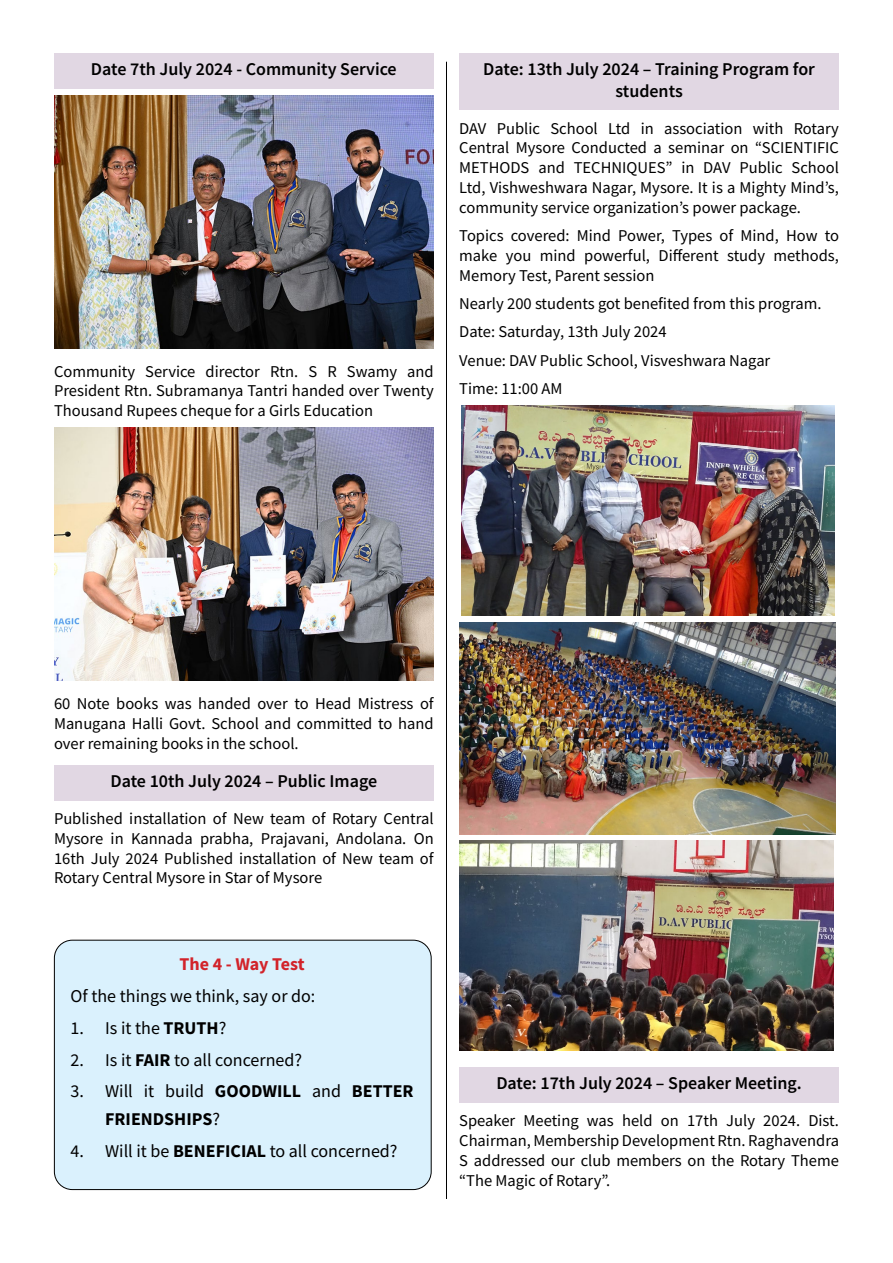
<style>
.page{position:relative;width:893px;height:1263px;background:#fff}
.page>*{position:absolute;margin:0;border:0;box-sizing:border-box;transform-origin:0 0}
.t1{font:600 18px/21.6px "Source Sans Pro";color:#000;text-align:center}
.t2{font:18px "Source Sans Pro";color:#000}
.t3{font:700 18px/27.6px "Source Sans Pro";color:#000}
.t4{font:700 18px "Source Sans Pro";color:#d2232a}
.t5{font:16.5px/19.8px "Source Sans Pro";color:#000;text-align:justify}
.s1{font-weight:700}
.s2{font-weight:400}
</style>
<div class="page">
<div style="left:54px;top:53px;width:380px;height:35px;background:#e1d7e3"></div>
<div style="left:54px;top:765px;width:380px;height:35px;background:#e1d7e3"></div>
<img style="left:54px;top:96px;width:380px;height:252px">
<img style="left:54px;top:428px;width:380px;height:253px">
<div style="left:459px;top:53px;width:380px;height:57px;background:#e1d7e3"></div>
<div style="left:459px;top:1067px;width:380px;height:35px;background:#e1d7e3"></div>
<img style="left:459px;top:622px;width:376px;height:212px">
<img style="left:461px;top:406px;width:374px;height:209px">
<img style="left:459px;top:840px;width:374px;height:211px">
<hr style="left:446px;top:62px;width:1px;height:1137px;background:#000">
<div style="left:54px;top:940px;width:377px;height:249px;background:#daf1fd;border-radius:18px"></div>
<div style="left:54px;top:940px;width:378px;height:250px;border:1px solid #000;border-radius:18px"></div>
<p class="t1" style="left:91px;top:58px;width:307px">Date 7th July 2024 - Community Service</p>
<p class="t5" style="left:54px;top:361px;width:381px">Community Service director Rtn. S R Swamy and President Rtn. Subramanya Tantri handed over Twenty Thousand Rupees cheque for a Girls Education</p>
<p class="t1" style="left:483px;top:58px;width:333px">Date: 13th July 2024 – Training Program for students</p>
<p class="t5" style="left:459px;top:118px;width:381px">DAV Public School Ltd in association with Rotary Central Mysore Conducted a seminar on “SCIENTIFIC METHODS and TECHNIQUES” in DAV Public School Ltd, Vishweshwara Nagar, Mysore. It is a Mighty Mind’s, community service organization’s power package.</p>
<p class="t5" style="left:459px;top:226px;width:381px">Topics covered: Mind Power, Types of Mind, How to make you mind powerful, Different study methods, Memory Test, Parent session</p>
<p class="t5" style="left:459px;top:289px;width:364px;line-height:28.3px;text-align:left">Nearly 200 students got benefited from this program.<br>Date: Saturday, 13th July 2024<br>Venue: DAV Public School, Visveshwara Nagar<br>Time: 11:00 AM</p>
<p class="t5" style="left:54px;top:693px;width:381px">60 Note books was handed over to Head Mistress of Manugana Halli Govt. School and committed to hand over remaining books in the school.</p>
<p class="t1" style="left:110px;top:770px;width:268px">Date 10th July 2024 – Public Image</p>
<p class="t5" style="left:54px;top:808px;width:381px">Published installation of New team of Rotary Central Mysore in Kannada prabha, Prajavani, Andolana. On 16th July 2024 Published installation of New team of Rotary Central Mysore in Star of Mysore</p>
<p class="t4" style="left:180px;top:952px;width:127px">The 4 - Way Test</p>
<p class="t2" style="left:71px;top:984px;width:246px">Of the things we think, say or do:</p>
<p class="t2" style="left:71px;top:1016px;width:157px">1. Is it the <span class="s1">TRUTH</span>?</p>
<p class="t2" style="left:71px;top:1048px;width:233px">2. Is it <span class="s1">FAIR</span> to all concerned?</p>
<p class="t3" style="left:105px;top:1077px;width:310px;text-indent:-35px"><span class="s2">3. Will it build</span> GOODWILL <span class="s2">and</span> BETTER<br>FRIENDSHIPS<span class="s2">?</span></p>
<p class="t2" style="left:71px;top:1139px;width:328px">4. Will it be <span class="s1">BENEFICIAL</span> to all concerned?</p>
<p class="t1" style="left:496px;top:1072px;width:307px">Date: 17th July 2024 – Speaker Meeting.</p>
<p class="t5" style="left:459px;top:1111px;width:381px">Speaker Meeting was held on 17th July 2024. Dist.<br>Chairman, Membership Development Rtn. Raghavendra S addressed our club members on the Rotary Theme “The Magic of Rotary”.</p>
</div>
